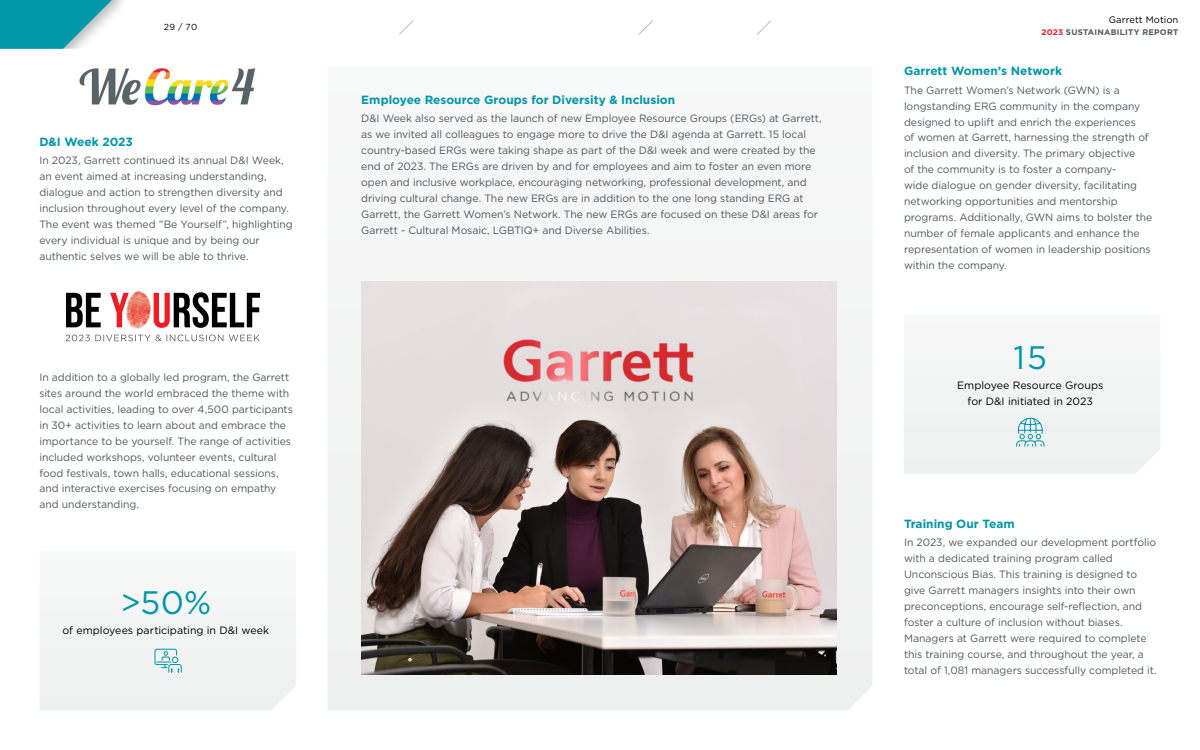
<style>
.page{position:relative;width:1200px;height:750px;background:#fff}
.page>*{position:absolute;margin:0;border:0;box-sizing:border-box;transform-origin:0 0}
.t1{font:32.5px "Gotham";color:#0097a7}
.t2{font:700 11.88px "Gotham";color:#0097a7}
.t3{font:10.62px/15.9px "Gotham";letter-spacing:-.005em;color:#53575a}
.t4{font:10.62px/16.2px "Gotham";letter-spacing:-.005em;color:#000;text-align:center}
.t5{font:9.38px "Gotham";letter-spacing:.01em;color:#000}
.t6{font:8.75px "Gotham";color:#000}
.t7{font:700 8.12px "Gotham";letter-spacing:.03em;color:#53575a}
.s1{color:#ed1c24}
</style>
<div class="page">
<div style="left:328px;top:281px;width:544px;height:430px;background:#eff0f0"></div>
<div style="left:40px;top:606px;width:256px;height:105px;background:#f1f2f2"></div>
<img style="left:361px;top:281px;width:475px;height:393px">
<svg style="left:67px;top:293px;width:34px;height:34px"></svg>
<svg style="left:67px;top:335px;width:193px;height:6px"></svg>
<svg style="left:110px;top:292px;width:150px;height:36px"></svg>
<svg style="left:154px;top:648px;width:28px;height:25px"></svg>
<img style="left:79px;top:68px;width:177px;height:38px">
<div style="left:904px;top:369px;width:256px;height:105px;background:#f1f2f2"></div>
<svg style="left:1015px;top:417px;width:30px;height:30px"></svg>
<svg style="left:757px;top:20px;width:14px;height:15px"></svg>
<svg style="left:399px;top:20px;width:15px;height:15px"></svg>
<svg style="left:638px;top:20px;width:15px;height:15px"></svg>
<svg style="left:0;top:0;width:112px;height:49px;background:#34a9b5"></svg>
<p class="t6" style="left:164px;top:22px;width:35px">29 / 70</p>
<p class="t2" style="left:39px;top:134px;width:95px">D&amp;I Week 2023</p>
<p class="t3" style="left:39px;top:152px;width:255px">In 2023, Garrett continued its annual D&amp;I Week, an event aimed at increasing understanding, dialogue and action to strengthen diversity and inclusion throughout every level of the company.<br>The event was themed ”Be Yourself”, highlighting every individual is unique and by being our authentic selves we will be able to thrive.</p>
<p class="t3" style="left:39px;top:369px;width:255px">In addition to a globally led program, the Garrett sites around the world embraced the theme with local activities, leading to over 4,500 participants in 30+ activities to learn about and embrace the importance to be yourself. The range of activities included workshops, volunteer events, cultural food festivals, town halls, educational sessions, and interactive exercises focusing on empathy and understanding.</p>
<h1 class="t1" style="left:121px;top:581px;width:92px">&gt;50%</h1>
<p class="t4" style="left:63px;top:621px;width:208px">of employees participating in D&amp;I week</p>
<p class="t2" style="left:361px;top:92px;width:316px">Employee Resource Groups for Diversity &amp; Inclusion</p>
<p class="t3" style="left:361px;top:110px;width:462px">D&amp;I Week also served as the launch of new Employee Resource Groups (ERGs) at Garrett, as we invited all colleagues to engage more to drive the D&amp;I agenda at Garrett. 15 local country-based ERGs were taking shape as part of the D&amp;I week and were created by the end of 2023. The ERGs are driven by and for employees and aim to foster an even more open and inclusive workplace, encouraging networking, professional development, and driving cultural change. The new ERGs are in addition to the one long standing ERG at Garrett, the Garrett Women’s Network. The new ERGs are focused on these D&amp;I areas for Garrett - Cultural Mosaic, LGBTIQ+ and Diverse Abilities.</p>
<p class="t5" style="left:1109px;top:14px;width:71px">Garrett Motion</p>
<p class="t7" style="left:1042px;top:27px;width:138px"><span class="s1">2023</span> SUSTAINABILITY REPORT</p>
<p class="t2" style="left:904px;top:63px;width:160px">Garrett Women’s Network</p>
<p class="t3" style="left:904px;top:82px;width:250px">The Garrett Women’s Network (GWN) is a longstanding ERG community in the company designed to uplift and enrich the experiences<br>of women at Garrett, harnessing the strength of inclusion and diversity. The primary objective<br>of the community is to foster a company-<br>wide dialogue on gender diversity, facilitating networking opportunities and mentorship programs. Additionally, GWN aims to bolster the number of female applicants and enhance the representation of women in leadership positions within the company.</p>
<h1 class="t1" style="left:1014px;top:337px;width:35px">15</h1>
<p class="t4" style="left:957px;top:377px;width:148px">Employee Resource Groups for D&amp;I initiated in 2023</p>
<p class="t2" style="left:904px;top:516px;width:112px">Training Our Team</p>
<p class="t3" style="left:904px;top:535px;width:254px">In 2023, we expanded our development portfolio with a dedicated training program called Unconscious Bias. This training is designed to give Garrett managers insights into their own preconceptions, encourage self-reflection, and foster a culture of inclusion without biases.<br>Managers at Garrett were required to complete this training course, and throughout the year, a total of 1,081 managers successfully completed it.</p>
</div>
